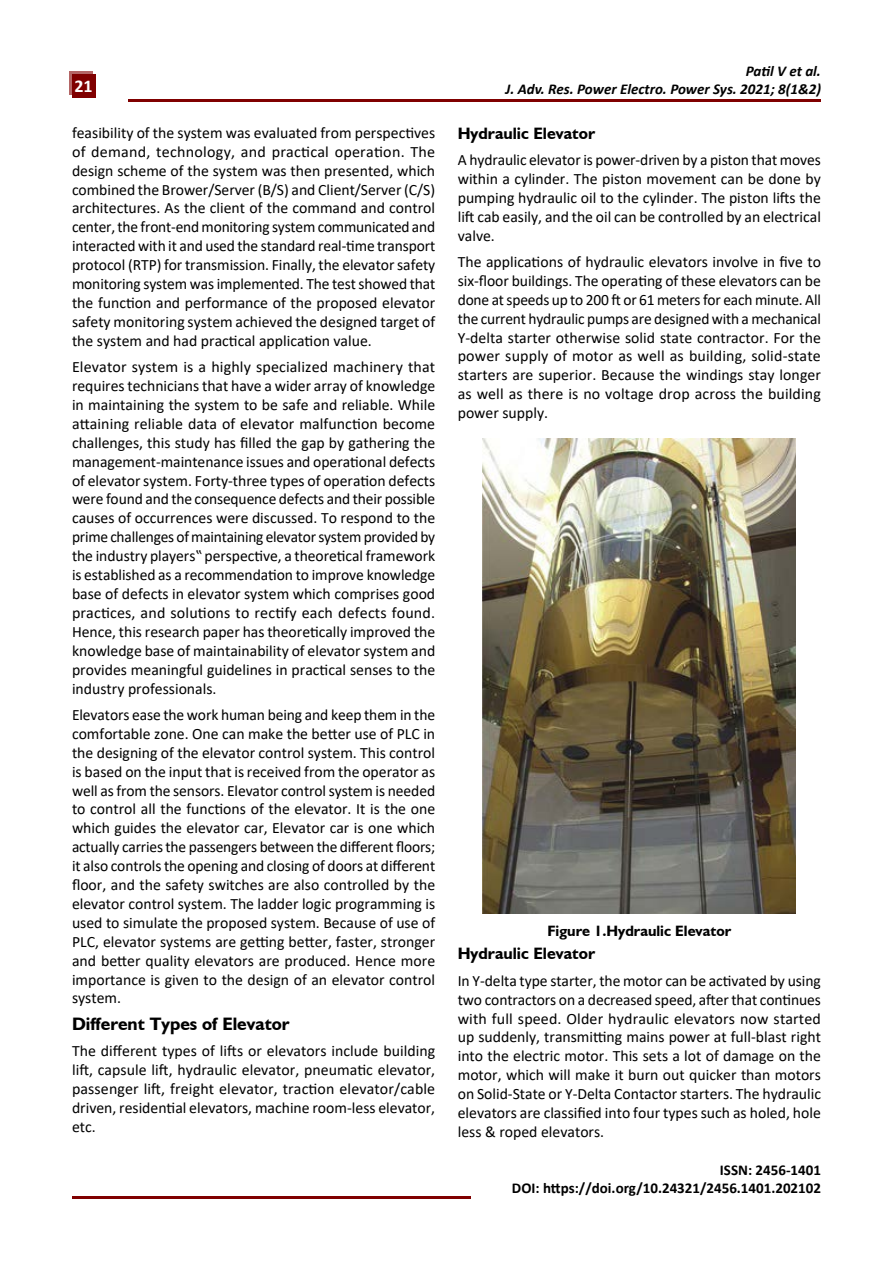
<style>
.page{position:relative;width:893px;height:1263px;background:#fff}
.page>*{position:absolute;margin:0;border:0;box-sizing:border-box;transform-origin:0 0}
.t1{font:700 18px "Humanist 521 BT";color:#000}
.t2{font:700 18px "Calibri";color:#fff}
.t3{font:700 16.5px "Humanist 521 BT";color:#000}
.t4{font:15.75px/18.9px "Calibri";color:#000;text-align:justify}
.t5{font:700 15px/18px "Calibri";color:#000;text-align:right}
.t6{font:italic 700 15px/18px "Calibri";color:#000;text-align:right}
.t7{font:700 15px "Humanist 521 BT";color:#000}
</style>
<div class="page">
<div style="left:69px;top:71px;width:23px;height:23px;background:#b46666"></div>
<div style="left:72px;top:74px;width:23px;height:23px;background:#800000"></div>
<hr style="left:128px;top:100px;width:693px;height:2px;background:#800000">
<hr style="left:72px;top:1196px;width:398px;height:2px;background:#800000">
<img style="left:483px;top:439px;width:313px;height:475px">
<p class="t2" style="left:74px;top:74px;width:20px">21</p>
<p class="t4" style="left:72px;top:123px;width:365px">feasibility of the system was evaluated from perspectives of demand, technology, and practical operation. The design scheme of the system was then presented, which combined the Brower/Server (B/S) and Client/Server (C/S) architectures. As the client of the command and control center, the front-end monitoring system communicated and interacted with it and used the standard real-time transport protocol (RTP) for transmission. Finally, the elevator safety monitoring system was implemented. The test showed that the function and performance of the proposed elevator safety monitoring system achieved the designed target of the system and had practical application value.</p>
<p class="t4" style="left:72px;top:357px;width:365px">Elevator system is a highly specialized machinery that requires technicians that have a wider array of knowledge in maintaining the system to be safe and reliable. While attaining reliable data of elevator malfunction become challenges, this study has filled the gap by gathering the management-maintenance issues and operational defects of elevator system. Forty-three types of operation defects were found and the consequence defects and their possible causes of occurrences were discussed. To respond to the prime challenges of maintaining elevator system provided by the industry players‟ perspective, a theoretical framework is established as a recommendation to improve knowledge base of defects in elevator system which comprises good practices, and solutions to rectify each defects found.<br>Hence, this research paper has theoretically improved the knowledge base of maintainability of elevator system and provides meaningful guidelines in practical senses to the industry professionals.</p>
<p class="t4" style="left:72px;top:705px;width:365px">Elevators ease the work human being and keep them in the comfortable zone. One can make the better use of PLC in the designing of the elevator control system. This control is based on the input that is received from the operator as well as from the sensors. Elevator control system is needed to control all the functions of the elevator. It is the one which guides the elevator car, Elevator car is one which actually carries the passengers between the different floors; it also controls the opening and closing of doors at different floor, and the safety switches are also controlled by the elevator control system. The ladder logic programming is used to simulate the proposed system. Because of use of PLC, elevator systems are getting better, faster, stronger and better quality elevators are produced. Hence more importance is given to the design of an elevator control system.</p>
<p class="t1" style="left:72px;top:1012px;width:219px">Different Types of Elevator</p>
<p class="t4" style="left:72px;top:1041px;width:365px">The different types of lifts or elevators include building lift, capsule lift, hydraulic elevator, pneumatic elevator, passenger lift, freight elevator, traction elevator/cable driven, residential elevators, machine room-less elevator, etc.</p>
<p class="t6" style="left:505px;top:61px;width:317px">Patil V et al.<br>J. Adv. Res. Power Electro. Power Sys. 2021; 8(1&amp;2)</p>
<p class="t3" style="left:458px;top:123px;width:139px">Hydraulic Elevator</p>
<p class="t4" style="left:458px;top:150px;width:365px">A hydraulic elevator is power-driven by a piston that moves within a cylinder. The piston movement can be done by pumping hydraulic oil to the cylinder. The piston lifts the lift cab easily, and the oil can be controlled by an electrical valve.</p>
<p class="t4" style="left:458px;top:252px;width:365px">The applications of hydraulic elevators involve in five to six-floor buildings. The operating of these elevators can be done at speeds up to 200 ft or 61 meters for each minute. All the current hydraulic pumps are designed with a mechanical Y-delta starter otherwise solid state contractor. For the power supply of motor as well as building, solid-state starters are superior. Because the windings stay longer as well as there is no voltage drop across the building power supply.</p>
<p class="t7" style="left:547px;top:921px;width:185px">Figure 1.Hydraulic Elevator</p>
<p class="t3" style="left:458px;top:943px;width:139px">Hydraulic Elevator</p>
<p class="t4" style="left:458px;top:971px;width:365px">In Y-delta type starter, the motor can be activated by using two contractors on a decreased speed, after that continues with full speed. Older hydraulic elevators now started up suddenly, transmitting mains power at full-blast right into the electric motor. This sets a lot of damage on the motor, which will make it burn out quicker than motors on Solid-State or Y-Delta Contactor starters. The hydraulic elevators are classified into four types such as holed, hole less &amp; roped elevators.</p>
<p class="t5" style="left:512px;top:1161px;width:311px">ISSN: 2456-1401<br>DOI: https://doi.org/10.24321/2456.1401.202102</p>
</div>
